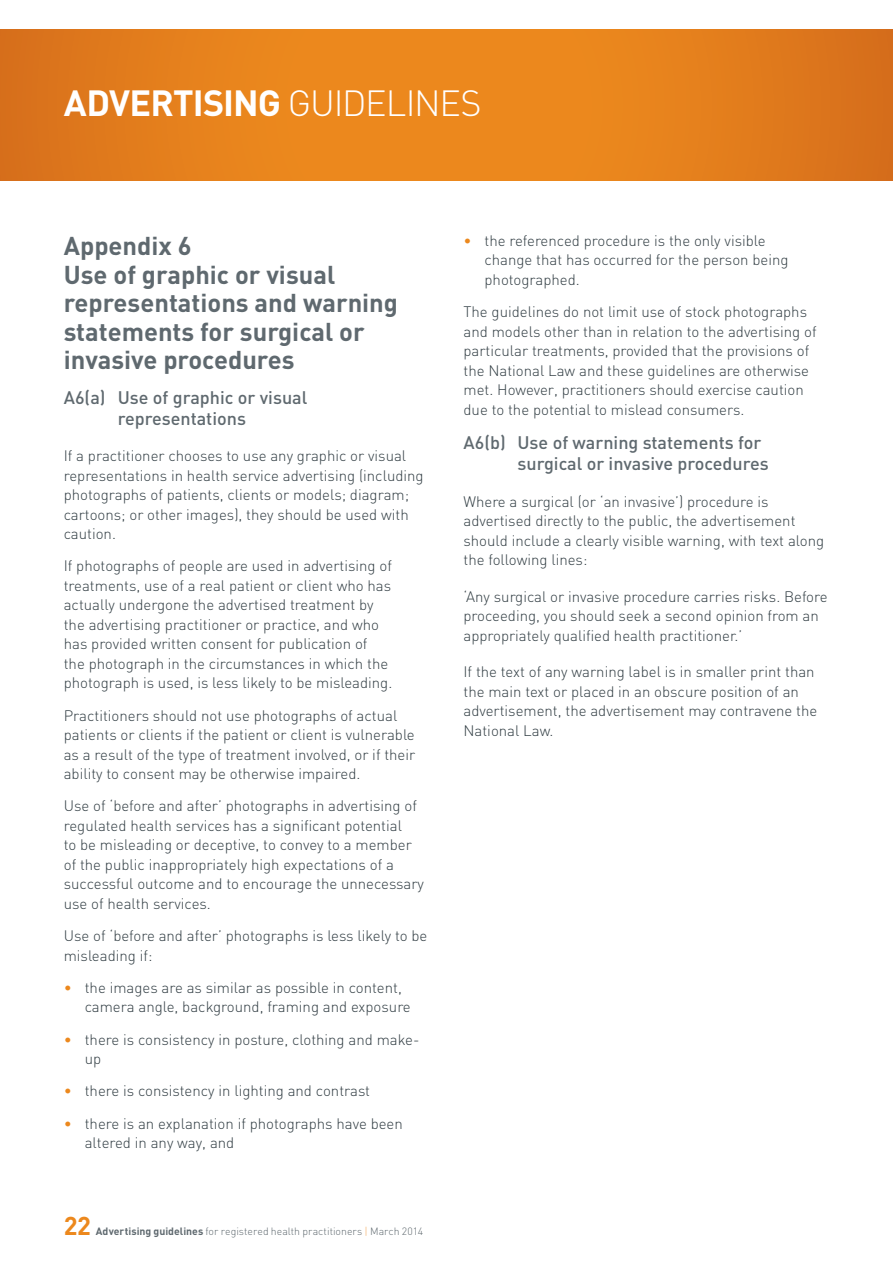
<style>
.page{position:relative;width:893px;height:1263px;background:#fff}
.page>*{position:absolute;margin:0;border:0;box-sizing:border-box;transform-origin:0 0}
.t1{font:700 36px "DIN";letter-spacing:-.025em;color:#fff}
.t2{font:700 25.5px/28.5px "DIN";color:#5f696f}
.t3{font:700 25.5px "DIN";color:#ec881d}
.t4{font:500 18px/21px "DIN";color:#5f696f;text-align:center}
.t5{font:300 15px/19.5px "DIN";color:#303c42}
.t6{font:300 10.5px "DIN";color:#5f696f}
.s1{font-weight:300}
.s2{color:#ec881d}
.s3{font-weight:700}
.s4{color:#f2ac61}
</style>
<div class="page">
<svg style="left:0;top:30px;width:893px;height:150px;background:#e5801c"></svg>
<h1 class="t1" style="left:64px;top:80px;width:419px">ADVERTISING <span class="s1">GUIDELINES</span></h1>
<h2 class="t2" style="left:64px;top:230px;width:336px">Appendix 6<br>Use of graphic or visual representations and warning statements for surgical or invasive procedures</h2>
<p class="t4" style="left:64px;top:386px;width:245px">A6(a) Use of graphic or visual representations</p>
<p class="t5" style="left:64px;top:446px;width:361px">If a practitioner chooses to use any graphic or visual representations in health service advertising (including photographs of patients, clients or models; diagram; cartoons; or other images), they should be used with caution.</p>
<p class="t5" style="left:64px;top:556px;width:330px">If photographs of people are used in advertising of treatments, use of a real patient or client who has actually undergone the advertised treatment by the advertising practitioner or practice, and who has provided written consent for publication of<br>the photograph in the circumstances in which the photograph is used, is less likely to be misleading.</p>
<p class="t5" style="left:64px;top:705px;width:353px">Practitioners should not use photographs of actual patients or clients if the patient or client is vulnerable as a result of the type of treatment involved, or if their ability to consent may be otherwise impaired.</p>
<p class="t5" style="left:64px;top:796px;width:362px">Use of ‘before and after’ photographs in advertising of regulated health services has a significant potential<br>to be misleading or deceptive, to convey to a member of the public inappropriately high expectations of a successful outcome and to encourage the unnecessary use of health services.</p>
<p class="t5" style="left:64px;top:926px;width:365px">Use of ‘before and after’ photographs is less likely to be misleading if:</p>
<p class="t5" style="left:85px;top:978px;width:327px;text-indent:-21px"><span class="s2">•</span> the images are as similar as possible in content, camera angle, background, framing and exposure</p>
<p class="t5" style="left:85px;top:1029px;width:336px;text-indent:-21px"><span class="s2">•</span> there is consistency in posture, clothing and make&shy;up</p>
<p class="t5" style="left:64px;top:1081px;width:308px"><span class="s2">•</span> there is consistency in lighting and contrast</p>
<p class="t5" style="left:85px;top:1113px;width:320px;text-indent:-21px"><span class="s2">•</span> there is an explanation if photographs have been altered in any way, and</p>
<h2 class="t3" style="left:64px;top:1209px;width:29px">22</h2>
<p class="t6" style="left:96px;top:1225px;width:329px"><span class="s3">Advertising guidelines</span> for registered health practitioners <span class="s4">|</span> March 2014</p>
<p class="t5" style="left:484px;top:231px;width:306px;text-indent:-21px"><span class="s2">•</span> the referenced procedure is the only visible change that has occurred for the person being photographed.</p>
<p class="t5" style="left:463px;top:302px;width:355px">The guidelines do not limit use of stock photographs and models other than in relation to the advertising of particular treatments, provided that the provisions of the National Law and these guidelines are otherwise met. However, practitioners should exercise caution due to the potential to mislead consumers.</p>
<p class="t4" style="left:517px;top:432px;width:253px;text-align:left;text-indent:-54px">A6(b) Use of warning statements for surgical or invasive procedures</p>
<p class="t5" style="left:463px;top:491px;width:362px">Where a surgical (or ‘an invasive’) procedure is advertised directly to the public, the advertisement should include a clearly visible warning, with text along the following lines:</p>
<p class="t5" style="left:463px;top:586px;width:366px">‘Any surgical or invasive procedure carries risks. Before proceeding, you should seek a second opinion from an appropriately qualified health practitioner.’</p>
<p class="t5" style="left:463px;top:662px;width:355px">If the text of any warning label is in smaller print than the main text or placed in an obscure position of an advertisement, the advertisement may contravene the National Law.</p>
</div>
